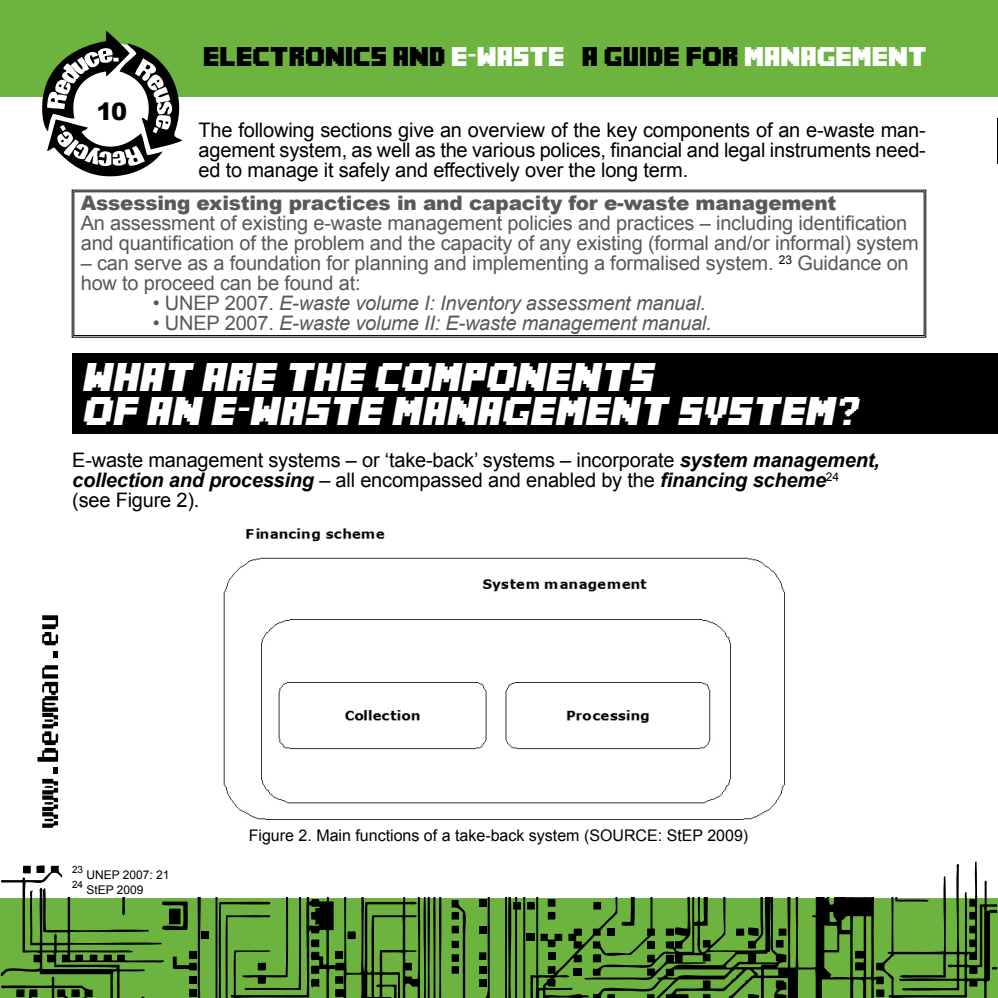
<style>
.page{position:relative;width:998px;height:998px;background:#fff}
.page>*{position:absolute;margin:0;border:0;box-sizing:border-box;transform-origin:0 0}
.t1{font:italic 28px/33.6px "Mine Crafter 2.0";color:#fff}
.t2{font:900 24px "Arial";color:#000}
.t3{font:20px/20px "Arial";letter-spacing:-.01em;color:#000}
.t4{font:20px/20px "Arial";letter-spacing:-.01em;color:#58595b}
.t5{font:italic 20px "Arial";letter-spacing:-.01em;color:#58595b}
.t6{font:900 20px "Arial";letter-spacing:-.01em;color:#58595b}
.t7{font:19px "Mine Crafter 2.0";letter-spacing:-.075em;color:#000}
.t8{font:16px "Arial";color:#000}
.t9{font:12px "Arial";color:#000}
.t10{font:10px "Arial";color:#000}
.s1{color:#fff}
.s2{font-style:normal}
.s3{font-weight:700;font-style:italic}
</style>
<div class="page">
<div style="left:0;top:899px;width:998px;height:99px;background:#6cb33f"></div>
<div style="left:0;top:0;width:998px;height:96px;background:#6cb33f"></div>
<svg style="left:42px;top:615px;width:17px;height:30px"></svg>
<svg style="left:54px;top:651px;width:4px;height:7px"></svg>
<svg style="left:37px;top:665px;width:22px;height:108px"></svg>
<svg style="left:42px;top:779px;width:16px;height:49px"></svg>
<div style="left:202px;top:931px;width:7px;height:8px;background:#000"></div>
<svg style="left:478px;top:897px;width:13px;height:101px"></svg>
<svg style="left:451px;top:900px;width:15px;height:98px"></svg>
<div style="left:479px;top:966px;width:7px;height:8px;background:#000"></div>
<div style="left:479px;top:979px;width:7px;height:7px;background:#000"></div>
<svg style="left:884px;top:861px;width:113px;height:137px"></svg>
<svg style="left:504px;top:897px;width:80px;height:101px"></svg>
<svg style="left:1px;top:865px;width:201px;height:133px"></svg>
<svg style="left:40px;top:31px;width:142px;height:146px"></svg>
<svg style="left:584px;top:897px;width:300px;height:101px"></svg>
<svg style="left:216px;top:897px;width:226px;height:101px"></svg>
<div style="left:62px;top:798px;width:852px;height:98px;background:#fff"></div>
<img style="left:223px;top:528px;width:562px;height:292px">
<svg style="left:72px;top:190px;width:854px;height:147px"></svg>
<div style="left:74px;top:192px;width:850px;height:144px;border:1px solid #000"></div>
<div style="left:72px;top:353px;width:926px;height:81px;background:#000"></div>
<hr style="left:997px;top:118px;width:1px;height:45px;background:#000">
<p class="t2" style="left:96px;top:94px;width:32px">10</p>
<p class="t7" style="left:204px;top:48px;width:726px">ELECTRONICS AND <span class="s1">E-WASTE</span> A GUIDE FOR <span class="s1">MANAGEMENT</span></p>
<p class="t3" style="left:199px;top:120px;width:729px;text-align:justify">The following sections give an overview of the key components of an e-waste man&shy;agement system, as well as the various polices, financial and legal instruments need&shy;ed to manage it safely and effectively over the long term.</p>
<p class="t6" style="left:81px;top:188px;width:757px">Assessing existing practices in and capacity for e-waste management</p>
<p class="t4" style="left:81px;top:213px;width:839px">An assessment of existing e-waste management policies and practices – including identification and quantification of the problem and the capacity of any existing (formal and/or informal) system</p>
<p class="t4" style="left:81px;top:253px;width:829px">– can serve as a foundation for planning and implementing a formalised system. <sup>23</sup> Guidance on how to proceed can be found at:</p>
<p class="t5" style="left:153px;top:290px;width:555px"><span class="s2">• UNEP 2007.</span> E-waste volume I: Inventory assessment manual.</p>
<p class="t5" style="left:153px;top:310px;width:560px"><span class="s2">• UNEP 2007.</span> E-waste volume II: E-waste management manual.</p>
<h1 class="t1" style="left:83px;top:364px;width:787px">WHAT ARE THE COMPONENTS<br>OF AN E-WASTE MANAGEMENT SYSTEM?</h1>
<p class="t3" style="left:72px;top:450px;width:809px">E-waste management systems – or ‘take-back’ systems – incorporate <span class="s3">system management, collection and processing</span> – all encompassed and enabled by the <span class="s3">financing scheme</span><sup>24 </sup>(see Figure 2).</p>
<p class="t10" style="left:72px;top:863px;width:13px">23</p>
<p class="t9" style="left:86px;top:867px;width:85px">UNEP 2007: 21</p>
<p class="t10" style="left:72px;top:877px;width:13px">24</p>
<p class="t9" style="left:86px;top:881px;width:59px">StEP 2009</p>
<p class="t8" style="left:249px;top:825px;width:501px">Figure 2. Main functions of a take-back system (SOURCE: StEP 2009)</p>
</div>
